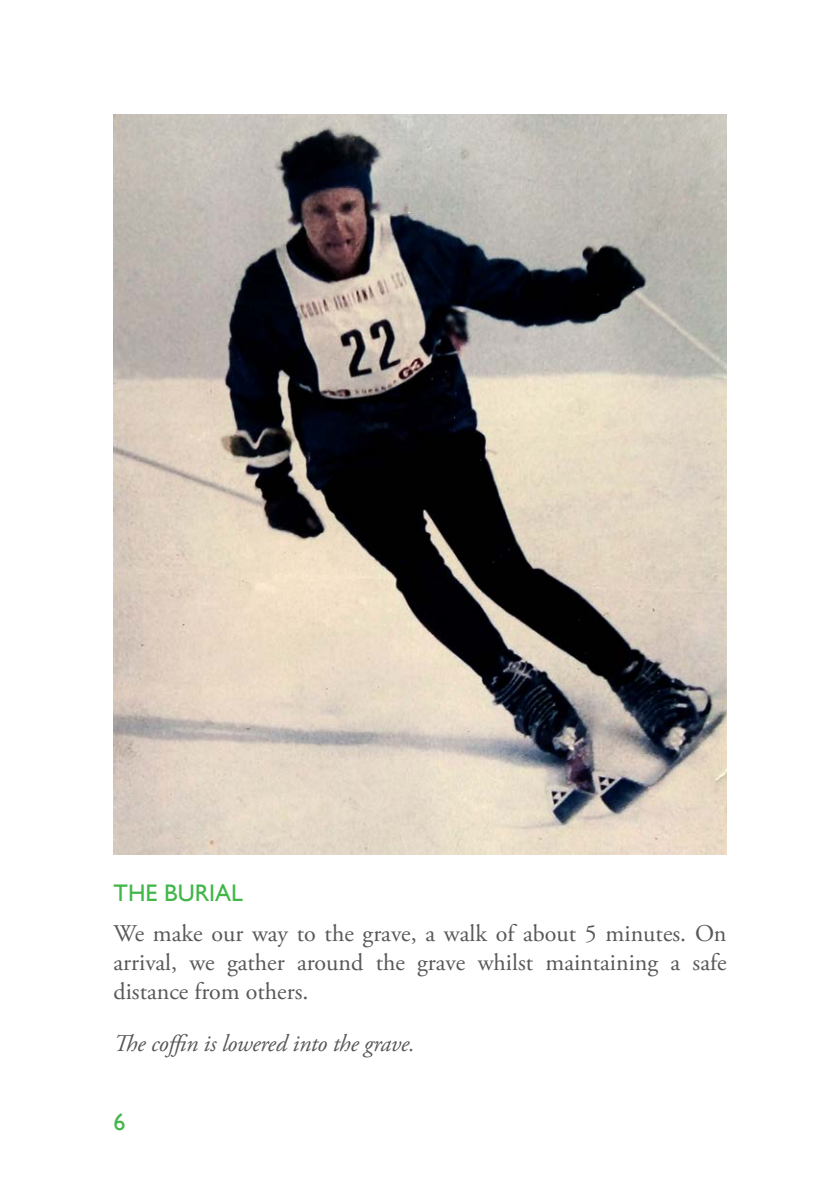
<style>
.page{position:relative;width:840px;height:1191px;background:#fff}
.page>*{position:absolute;margin:0;border:0;box-sizing:border-box;transform-origin:0 0}
.t1{font:24px/28.8px "Adobe Garamond Pro";color:#57585a;text-align:justify}
.t2{font:italic 24px "Adobe Garamond Pro";letter-spacing:-.01em;color:#57585a}
.HEADING{font:24px "Gill Sans";color:#42b649}
</style>
<div class="page">
<img style="left:113px;top:114px;width:613px;height:740px">
<p class="HEADING" style="left:113px;top:879px;width:131px">THE BURIAL</p>
<p class="t1" style="left:113px;top:920px;width:614px">We make our way to the grave, a walk of about 5 minutes. On arrival, we gather around the grave whilst maintaining a safe distance from others.</p>
<p class="t2" style="left:113px;top:1029px;width:302px">The coffin is lowered into the grave.</p>
<p class="HEADING" style="left:113px;top:1107px;width:13px">6</p>
</div>
